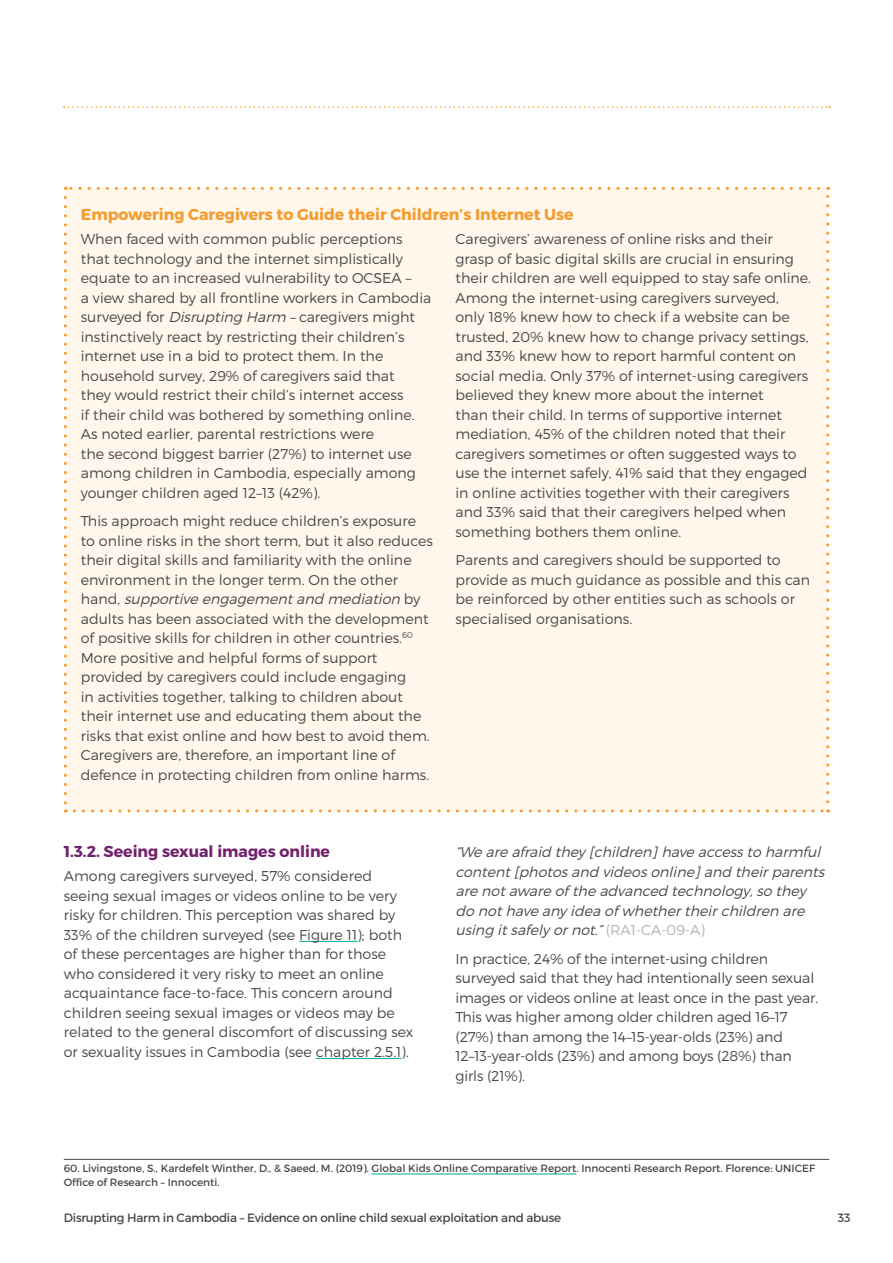
<style>
.page{position:relative;width:893px;height:1263px;background:#fff}
.page>*{position:absolute;margin:0;border:0;box-sizing:border-box;transform-origin:0 0}
.t1{font:700 15.75px "Montserrat";color:#f59b2b}
.t2{font:700 15.75px "Montserrat";color:#72226d}
.t3{font:300 14.25px/19.5px "Montserrat";color:#484847}
.t4{font:italic 300 14.25px/19.5px "Montserrat";color:#484847}
.t5{font:12px "Montserrat";letter-spacing:-.02em;color:#484847}
.t6{font:10.5px/13.5px "Montserrat";color:#484847}
.s1{font-style:italic}
.s2{font-style:normal;color:#b1b2b3}
</style>
<div class="page">
<svg style="left:64px;top:106px;width:766px;height:2px"></svg>
<div style="left:65px;top:188px;width:763px;height:623px;background:#fff6ec"></div>
<svg style="left:64px;top:197px;width:3px;height:615px"></svg>
<svg style="left:74px;top:809px;width:755px;height:3px"></svg>
<svg style="left:826px;top:187px;width:3px;height:615px"></svg>
<svg style="left:65px;top:187px;width:754px;height:3px"></svg>
<hr style="left:64px;top:1159px;width:765px;height:1px;background:#484847">
<hr style="left:372px;top:1173px;width:204px;height:1px;background:#15b3ab">
<hr style="left:299px;top:941px;width:58px;height:1px;background:#15b3ab">
<hr style="left:316px;top:1058px;width:85px;height:1px;background:#15b3ab">
<p class="t1" style="left:81px;top:205px;width:494px">Empowering Caregivers to Guide their Children’s Internet Use</p>
<p class="t3" style="left:81px;top:229px;width:352px">When faced with common public perceptions that technology and the internet simplistically equate to an increased vulnerability to OCSEA –<br>a view shared by all frontline workers in Cambodia surveyed for <span class="s1">Disrupting Harm –</span>caregivers might instinctively react by restricting their children’s internet use in a bid to protect them. In the household survey, 29% of caregivers said that<br>they would restrict their child’s internet access<br>if their child was bothered by something online.<br>As noted earlier, parental restrictions were<br>the second biggest barrier (27%) to internet use among children in Cambodia, especially among younger children aged 12–13 (42%).</p>
<p class="t3" style="left:81px;top:511px;width:354px">This approach might reduce children’s exposure to online risks in the short term, but it also reduces their digital skills and familiarity with the online environment in the longer term. On the other<br>h a n d , <span class="s1">supportive engagement and mediation</span> by adults has been associated with the development of positive skills for children in other countries.<sup>60<br></sup>More positive and helpful forms of support provided by caregivers could include engaging<br>in activities together, talking to children about their internet use and educating them about the risks that exist online and how best to avoid them.<br>Caregivers are, therefore, an important line of defence in protecting children from online harms.</p>
<p class="t3" style="left:455px;top:229px;width:357px">Caregivers’ awareness of online risks and their grasp of basic digital skills are crucial in ensuring their children are well equipped to stay safe online.<br>Among the internet-using caregivers surveyed, only 18% knew how to check if a website can be trusted, 20% knew how to change privacy settings, and 33% knew how to report harmful content on social media. Only 37% of internet-using caregivers believed they knew more about the internet<br>than their child. In terms of supportive internet mediation, 45% of the children noted that their caregivers sometimes or often suggested ways to use the internet safely, 41% said that they engaged in online activities together with their caregivers and 33% said that their caregivers helped when something bothers them online.</p>
<p class="t3" style="left:455px;top:550px;width:356px">Parents and caregivers should be supported to provide as much guidance as possible and this can be reinforced by other entities such as schools or specialised organisations.</p>
<p class="t2" style="left:64px;top:842px;width:268px">1.3.2. Seeing sexual images online</p>
<p class="t3" style="left:64px;top:866px;width:351px">Among caregivers surveyed, 57% considered seeing sexual images or videos online to be very risky for children. This perception was shared by 33% of the children surveyed (see Figure 11); both of these percentages are higher than for those who considered it very risky to meet an online acquaintance face-to-face. This concern around children seeing sexual images or videos may be related to the general discomfort of discussing sex or sexuality issues in Cambodia (see chapter 2.5.1).</p>
<p class="t4" style="left:455px;top:842px;width:374px">“We are afraid they [children]have accessto harmful content[photosand videosonline]and theirparents are notaware of the advanced technology,so they do nothave any idea of whethertheirchildren are using itsafely ornot.” <span class="s2">(RA1-CA-09-A)</span></p>
<p class="t3" style="left:455px;top:949px;width:364px">In practice, 24% of the internet-using children surveyed said that they had intentionally seen sexual images or videos online at least once in the past year.<br>This was higher among older children aged 16–17 (27%) than among the 14–15-year-olds (23%) and 12–13-year-olds (23%) and among boys (28%) than girls (21%).</p>
<p class="t6" style="left:64px;top:1162px;width:753px">60. Livingstone, S., Kardefelt Winther, D., &amp; Saeed, M. (2019). Global Kids Online Comparative Report<span class="s1">.</span>Innocenti Research Report. Florence: UNICEF<br>Office of Research – Innocenti.</p>
<p class="t5" style="left:64px;top:1210px;width:499px">Disrupting Harm in Cambodia – Evidence on online child sexual exploitation and abuse</p>
<p class="t5" style="left:838px;top:1210px;width:14px">33</p>
</div>
